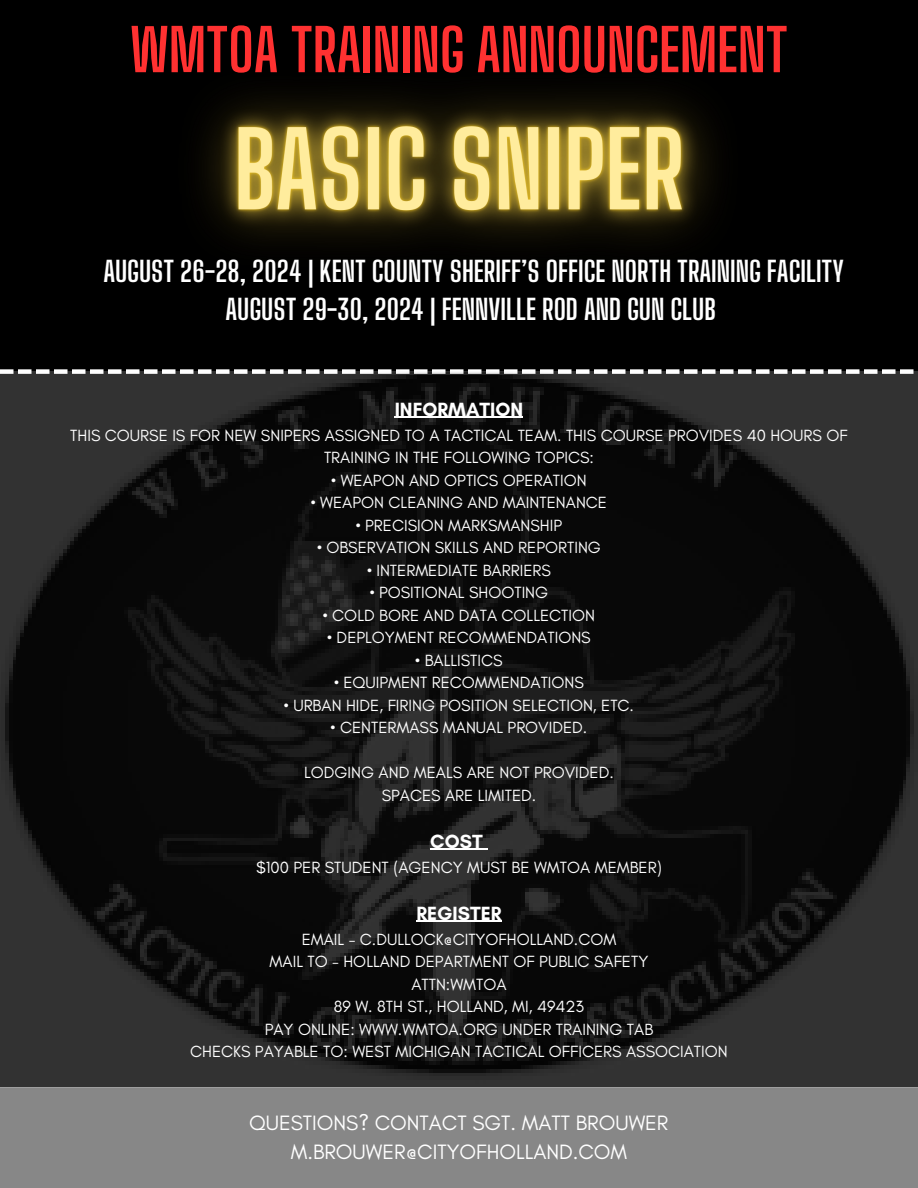
<style>
.page{position:relative;width:918px;height:1188px;background:#000}
.page>*{position:absolute;margin:0;border:0;box-sizing:border-box;transform-origin:0 0}
.t1{font:700 57.9px "Big Shoulders Display";color:#ff3131}
.t2{font:700 27.9px/38.2px "Big Shoulders Display";color:#fff;text-align:center}
.t3{font:21.15px/29.2px "Glacial Indifference";color:#fff;text-align:center}
.t4{font:700 19.5px "Glacial Indifference";color:#fff}
.t5{font:16.5px/22.5px "Glacial Indifference";color:#fff;text-align:center}
</style>
<div class="page">
<div style="left:0;top:1088px;width:918px;height:100px;background:#878787"></div>
<svg style="left:0;top:369px;width:914px;height:3px;background:#adadad"></svg>
<img style="left:0;top:372px;width:918px;height:716px">
<img style="left:205px;top:95px;width:507px;height:146px">
<hr style="left:395px;top:417px;width:128px;height:1px;background:#fff">
<hr style="left:430px;top:849px;width:53px;height:1px;background:#fff">
<hr style="left:416px;top:921px;width:86px;height:1px;background:#fff">
<p class="t1" style="left:130px;top:15px;width:659px">WMTOA TRAINING ANNOUNCEMENT</p>
<h2 class="t2" style="left:103px;top:252px;width:742px">AUGUST 26-28, 2024 | KENT COUNTY SHERIFF’S OFFICE NORTH TRAINING FACILITY<br>AUGUST 29-30, 2024 | FENNVILLE ROD AND GUN CLUB</h2>
<h3 class="t4" style="left:395px;top:397px;width:130px">INFORMATION</h3>
<p class="t5" style="left:70px;top:423px;width:779px">THIS COURSE IS FOR NEW SNIPERS ASSIGNED TO A TACTICAL TEAM. THIS COURSE PROVIDES 40 HOURS OF<br>TRAINING IN THE FOLLOWING TOPICS:</p>
<p class="t5" style="left:331px;top:468px;width:257px">• WEAPON AND OPTICS OPERATION</p>
<p class="t5" style="left:311px;top:491px;width:298px">• WEAPON CLEANING AND MAINTENANCE</p>
<p class="t5" style="left:356px;top:513px;width:208px">• PRECISION MARKSMANSHIP</p>
<p class="t5" style="left:317px;top:536px;width:285px">• OBSERVATION SKILLS AND REPORTING</p>
<p class="t5" style="left:367px;top:558px;width:185px">• INTERMEDIATE BARRIERS</p>
<p class="t5" style="left:370px;top:581px;width:180px">• POSITIONAL SHOOTING</p>
<p class="t5" style="left:323px;top:603px;width:274px">• COLD BORE AND DATA COLLECTION</p>
<p class="t5" style="left:327px;top:626px;width:265px">• DEPLOYMENT RECOMMENDATIONS</p>
<p class="t5" style="left:415px;top:648px;width:89px">• BALLISTICS</p>
<p class="t5" style="left:334px;top:671px;width:251px">• EQUIPMENT RECOMMENDATIONS</p>
<p class="t5" style="left:284px;top:693px;width:352px">• URBAN HIDE, FIRING POSITION SELECTION, ETC.</p>
<p class="t5" style="left:331px;top:716px;width:258px">• CENTERMASS MANUAL PROVIDED.</p>
<p class="t5" style="left:304px;top:761px;width:311px">LODGING AND MEALS ARE NOT PROVIDED.</p>
<p class="t5" style="left:382px;top:783px;width:156px">SPACES ARE LIMITED.</p>
<p class="t4" style="left:430px;top:829px;width:54px">COST</p>
<p class="t5" style="left:256px;top:855px;width:407px">$100 PER STUDENT (AGENCY MUST BE WMTOA MEMBER)</p>
<p class="t4" style="left:416px;top:901px;width:87px">REGISTER</p>
<p class="t5" style="left:302px;top:927px;width:316px">EMAIL - C.DULLOCK@CITYOFHOLLAND.COM</p>
<p class="t5" style="left:270px;top:950px;width:380px">MAIL TO - HOLLAND DEPARTMENT OF PUBLIC SAFETY</p>
<p class="t5" style="left:411px;top:972px;width:97px">ATTN:WMTOA</p>
<p class="t5" style="left:334px;top:995px;width:252px">89 W. 8TH ST., HOLLAND, MI, 49423</p>
<p class="t5" style="left:265px;top:1017px;width:390px">PAY ONLINE: WWW.WMTOA.ORG UNDER TRAINING TAB</p>
<p class="t5" style="left:190px;top:1040px;width:539px">CHECKS PAYABLE TO: WEST MICHIGAN TACTICAL OFFICERS ASSOCIATION</p>
<p class="t3" style="left:249px;top:1108px;width:421px">QUESTIONS? CONTACT SGT. MATT BROUWER<br>M.BROUWER@CITYOFHOLLAND.COM</p>
</div>
